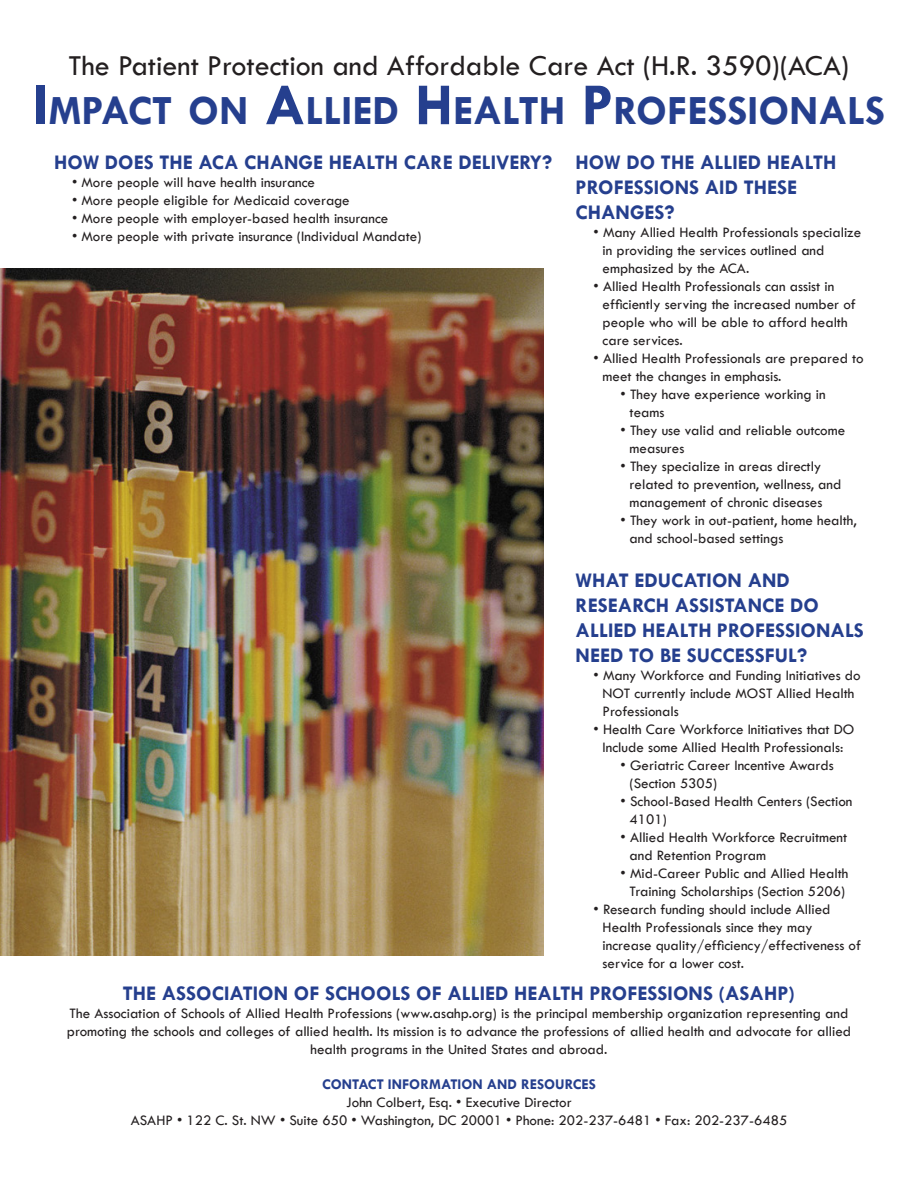
<style>
.page{position:relative;width:918px;height:1188px;background:#fff}
.page>*{position:absolute;margin:0;border:0;box-sizing:border-box;transform-origin:0 0}
.t1{font:700 42px "Tw Cen";color:#253f8e}
.t2{font:30px "Tw Cen";color:#231f20}
.t3{font:700 21px/25.2px "Tw Cen";color:#253f8e}
.t4{font:15px/18px "Tw Cen";color:#231f20}
.t5{font:700 15px "Tw Cen";color:#253f8e}
.s1{font-size:60px}
</style>
<div class="page">
<img style="left:0;top:269px;width:544px;height:686px">
<p class="t2" style="left:69px;top:47px;width:782px">The Patient Protection and Affordable Care Act (H.R. 3590)(ACA)</p>
<p class="t1" style="left:33px;top:86px;width:854px"><span class="s1">I</span>MPACT ON <span class="s1">A</span>LLIED <span class="s1">H</span>EALTH <span class="s1">P</span>ROFESSIONALS</p>
<p class="t3" style="left:54px;top:149px;width:500px">HOW DOES THE ACA CHANGE HEALTH CARE DELIVERY?</p>
<p class="t4" style="left:72px;top:173px;width:245px">• More people will have health insurance</p>
<p class="t4" style="left:72px;top:191px;width:279px">• More people eligible for Medicaid coverage</p>
<p class="t4" style="left:72px;top:209px;width:318px">• More people with employer-based health insurance</p>
<p class="t4" style="left:72px;top:227px;width:351px">• More people with private insurance (Individual Mandate)</p>
<p class="t3" style="left:576px;top:149px;width:262px">HOW DO THE ALLIED HEALTH<br>PROFESSIONS AID THESE<br>CHANGES?</p>
<p class="t4" style="left:603px;top:224px;width:260px;text-indent:-9px">• Many Allied Health Professionals specialize in providing the services outlined and emphasized by the ACA.</p>
<p class="t4" style="left:603px;top:278px;width:255px;text-indent:-9px">• Allied Health Professionals can assist in efficiently serving the increased number of people who will be able to afford health care services.</p>
<p class="t4" style="left:603px;top:350px;width:263px;text-indent:-9px">• Allied Health Professionals are prepared to meet the changes in emphasis.</p>
<p class="t4" style="left:630px;top:386px;width:198px;text-indent:-9px">• They have experience working in teams</p>
<p class="t4" style="left:630px;top:422px;width:217px;text-indent:-9px">• They use valid and reliable outcome measures</p>
<p class="t4" style="left:630px;top:458px;width:213px;text-indent:-9px">• They specialize in areas directly related to prevention, wellness, and management of chronic diseases</p>
<p class="t4" style="left:630px;top:512px;width:229px;text-indent:-9px">• They work in out-patient, home health, and school-based settings</p>
<p class="t3" style="left:576px;top:567px;width:290px">WHAT EDUCATION AND<br>RESEARCH ASSISTANCE DO<br>ALLIED HEALTH PROFESSIONALS<br>NEED TO BE SUCCESSFUL?</p>
<p class="t4" style="left:603px;top:666px;width:260px;text-indent:-9px">• Many Workforce and Funding Initiatives do<br>NOT currently include MOST Allied Health<br>Professionals</p>
<p class="t4" style="left:594px;top:720px;width:262px;text-align:center">• Health Care Workforce Initiatives that DO<br>Include some Allied Health Professionals:</p>
<p class="t4" style="left:630px;top:756px;width:206px;text-indent:-9px">• Geriatric Career Incentive Awards (Section 5305)</p>
<p class="t4" style="left:630px;top:792px;width:224px;text-indent:-9px">• School-Based Health Centers (Section<br>4101)</p>
<p class="t4" style="left:630px;top:828px;width:219px;text-indent:-9px">• Allied Health Workforce Recruitment and Retention Program</p>
<p class="t4" style="left:621px;top:864px;width:229px;text-align:center">• Mid-Career Public and Allied Health<br>Training Scholarships (Section 5206)</p>
<p class="t4" style="left:603px;top:900px;width:260px;text-indent:-9px">• Research funding should include Allied Health Professionals since they may increase quality/efficiency/effectiveness of service for a lower cost.</p>
<p class="t3" style="left:123px;top:980px;width:674px">THE ASSOCIATION OF SCHOOLS OF ALLIED HEALTH PROFESSIONS (ASAHP)</p>
<p class="t4" style="left:67px;top:1004px;width:786px;text-align:center">The Association of Schools of Allied Health Professions (www.asahp.org) is the principal membership organization representing and promoting the schools and colleges of allied health. Its mission is to advance the professions of allied health and advocate for allied health programs in the United States and abroad.</p>
<p class="t5" style="left:322px;top:1075px;width:275px">CONTACT INFORMATION AND RESOURCES</p>
<p class="t4" style="left:346px;top:1093px;width:227px">John Colbert, Esq. • Executive Director</p>
<p class="t4" style="left:131px;top:1111px;width:658px">ASAHP • 122 C. St. NW • Suite 650 • Washington, DC 20001 • Phone: 202-237-6481 • Fax: 202-237-6485</p>
</div>
